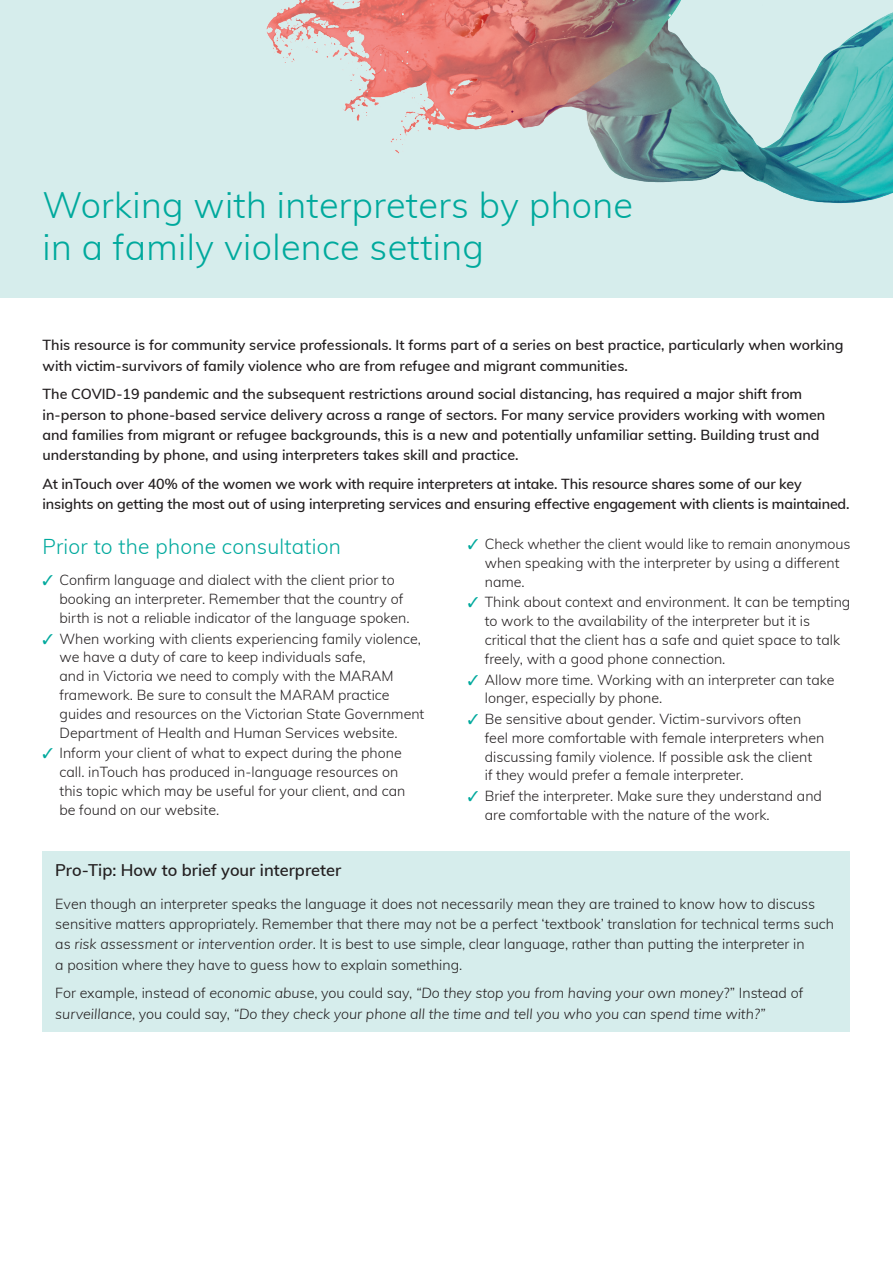
<style>
.page{position:relative;width:893px;height:1263px;background:#fff}
.page>*{position:absolute;margin:0;border:0;box-sizing:border-box;transform-origin:0 0}
.Heading_1_Masthead{font:300 36px/42px "Muli";letter-spacing:.01em;color:#00a99d}
.Heading_2_Text{font:300 21px "Muli";letter-spacing:.01em;color:#00a99d}
.Heading_3_Text{font:600 16.5px "Muli";color:#231f20}
.Body_Copy{font:300 14.25px/18.8px "Muli";color:#231f20}
.Body_Bold{font:600 14.25px/20.2px "Muli";color:#231f20}
.Body_Copy-2{font:italic 300 14.25px/20.2px "Muli";color:#231f20}
.s1{color:#00a99d}
.s2{font-style:italic}
.s3{font-style:normal}
</style>
<div class="page">
<div style="left:0;top:0;width:893px;height:298px;background:#d6edec"></div>
<img style="left:266px;top:0;width:627px;height:204px">
<div style="left:43px;top:851px;width:807px;height:180px;background:#d6edec"></div>
<h1 class="Heading_1_Masthead" style="left:43px;top:182px;width:592px">Working with interpreters by phone in a family violence setting</h1>
<p class="Body_Bold" style="left:43px;top:334px;width:803px">This resource is for community service professionals. It forms part of a series on best practice, particularly when working with victim-survivors of family violence who are from refugee and migrant communities.</p>
<p class="Body_Bold" style="left:43px;top:383px;width:784px">The COVID-19 pandemic and the subsequent restrictions around social distancing, has required a major shift from in-person to phone-based service delivery across a range of sectors. For many service providers working with women and families from migrant or refugee backgrounds, this is a new and potentially unfamiliar setting. Building trust and understanding by phone, and using interpreters takes skill and practice.</p>
<p class="Body_Bold" style="left:43px;top:473px;width:809px">At inTouch over 40% of the women we work with require interpreters at intake. This resource shares some of our key insights on getting the most out of using interpreting services and ensuring effective engagement with clients is maintained.</p>
<h2 class="Heading_2_Text" style="left:43px;top:531px;width:300px">Prior to the phone consultation</h2>
<p class="Body_Copy" style="left:60px;top:570px;width:351px;text-indent:-17px"><span class="s1">✓</span> Confirm language and dialect with the client prior to booking an interpreter. Remember that the country of birth is not a reliable indicator of the language spoken.</p>
<p class="Body_Copy" style="left:60px;top:628px;width:366px;text-indent:-17px"><span class="s1">✓</span> When working with clients experiencing family violence, we have a duty of care to keep individuals safe,<br>and in Victoria we need to comply with the MARAM framework. Be sure to consult the MARAM practice guides and resources on the Victorian State Government Department of Health and Human Services website.</p>
<p class="Body_Copy" style="left:60px;top:743px;width:347px;text-indent:-17px"><span class="s1">✓</span> Inform your client of what to expect during the phone call. inTouch has produced in-language resources on this topic which may be useful for your client, and can be found on our website.</p>
<p class="Body_Copy" style="left:485px;top:534px;width:367px;text-indent:-17px"><span class="s1">✓</span> Check whether the client would like to remain anonymous when speaking with the interpreter by using a different name.</p>
<p class="Body_Copy" style="left:485px;top:592px;width:367px;text-indent:-17px"><span class="s1">✓</span> Think about context and environment. It can be tempting to work to the availability of the interpreter but it is critical that the client has a safe and quiet space to talk freely, with a good phone connection.</p>
<p class="Body_Copy" style="left:485px;top:669px;width:351px;text-indent:-17px"><span class="s1">✓</span> Allow more time. Working with an interpreter can take longer, especially by phone.</p>
<p class="Body_Copy" style="left:485px;top:709px;width:341px;text-indent:-17px"><span class="s1">✓</span> Be sensitive about gender. Victim-survivors often feel more comfortable with female interpreters when discussing family violence. If possible ask the client<br>if they would prefer a female interpreter.</p>
<p class="Body_Copy" style="left:485px;top:786px;width:339px;text-indent:-17px"><span class="s1">✓</span> Brief the interpreter. Make sure they understand and are comfortable with the nature of the work.</p>
<h3 class="Heading_3_Text" style="left:55px;top:858px;width:287px">Pro-Tip: How to brief your interpreter</h3>
<p class="Body_Copy" style="left:55px;top:893px;width:780px;line-height:20.2px">Even though an interpreter speaks the language it does not necessarily mean they are trained to know how to discuss sensitive matters appropriately. Remember that there may not be a perfect ‘textbook’ translation for technical terms such as <span class="s2">risk assessment</span> or <span class="s2">intervention order</span>. It is best to use simple, clear language, rather than putting the interpreter in<br>a position where they have to guess how to explain something.</p>
<p class="Body_Copy-2" style="left:55px;top:982px;width:749px"><span class="s3">For example, instead of</span> economic abuse<span class="s3">, you could say,</span> “Do they stop you from having your own money<span class="s3">?” Instead of </span>surveillance<span class="s3">, you could say,</span> “Do they check your phone all the time and tell you who you can spend time with?”</p>
</div>
